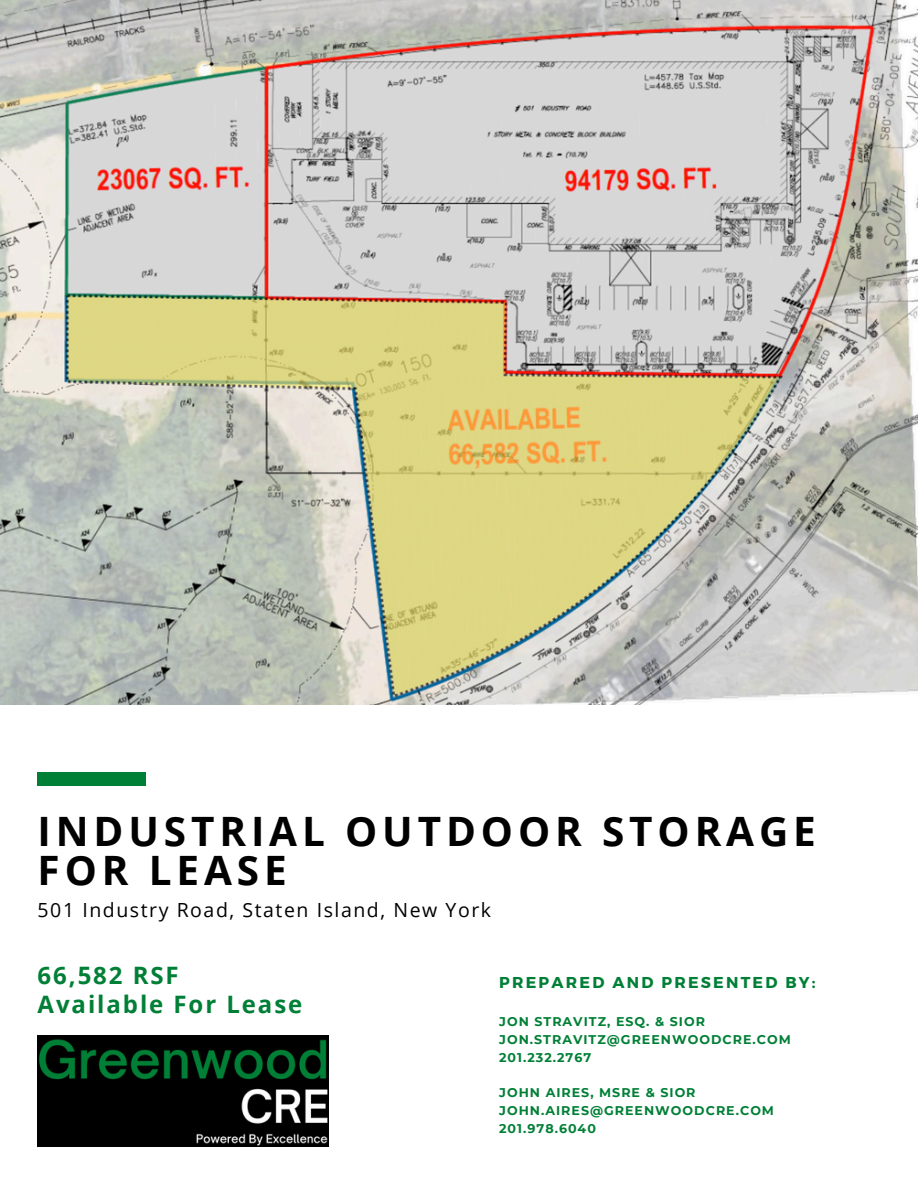
<style>
.page{position:relative;width:918px;height:1188px;background:#fff}
.page>*{position:absolute;margin:0;border:0;box-sizing:border-box;transform-origin:0 0}
.t1{font:700 40.5px/38.2px "Open Sans";letter-spacing:.12em;color:#000}
.t2{font:700 24px/29.2px "Open Sans";letter-spacing:.08em;color:#007f36}
.t3{font:19.5px "Open Sans";letter-spacing:.08em;color:#000}
.t4{font:700 15.75px "Montserrat";letter-spacing:.14em;color:#007f36}
.t5{font:700 12.6px "Montserrat";letter-spacing:.08em;color:#007f36}
</style>
<div class="page">
<div style="left:38px;top:773px;width:108px;height:12px;background:#007f36"></div>
<img style="left:38px;top:1036px;width:291px;height:110px">
<img style="left:0;top:0;width:918px;height:704px">
<p class="t1" style="left:38px;top:812px;width:780px">INDUSTRIAL OUTDOOR STORAGE<br>FOR LEASE</p>
<p class="t3" style="left:38px;top:896px;width:455px">501 Industry Road, Staten Island, New York</p>
<h1 class="t2" style="left:38px;top:960px;width:266px">66,582 RSF<br>Available For Lease</h1>
<p class="t4" style="left:499px;top:972px;width:318px">PREPARED AND PRESENTED BY:</p>
<h3 class="t5" style="left:499px;top:1014px;width:207px">JON STRAVITZ, ESQ. &amp; SIOR</h3>
<h2 class="t5" style="left:499px;top:1032px;width:293px">JON.STRAVITZ@GREENWOODCRE.COM</h2>
<p class="t5" style="left:499px;top:1050px;width:94px">201.232.2767</p>
<h4 class="t5" style="left:499px;top:1085px;width:198px">JOHN AIRES, MSRE &amp; SIOR</h4>
<p class="t5" style="left:499px;top:1103px;width:276px">JOHN.AIRES@GREENWOODCRE.COM</p>
<p class="t5" style="left:499px;top:1120px;width:98px">201.978.6040</p>
</div>
